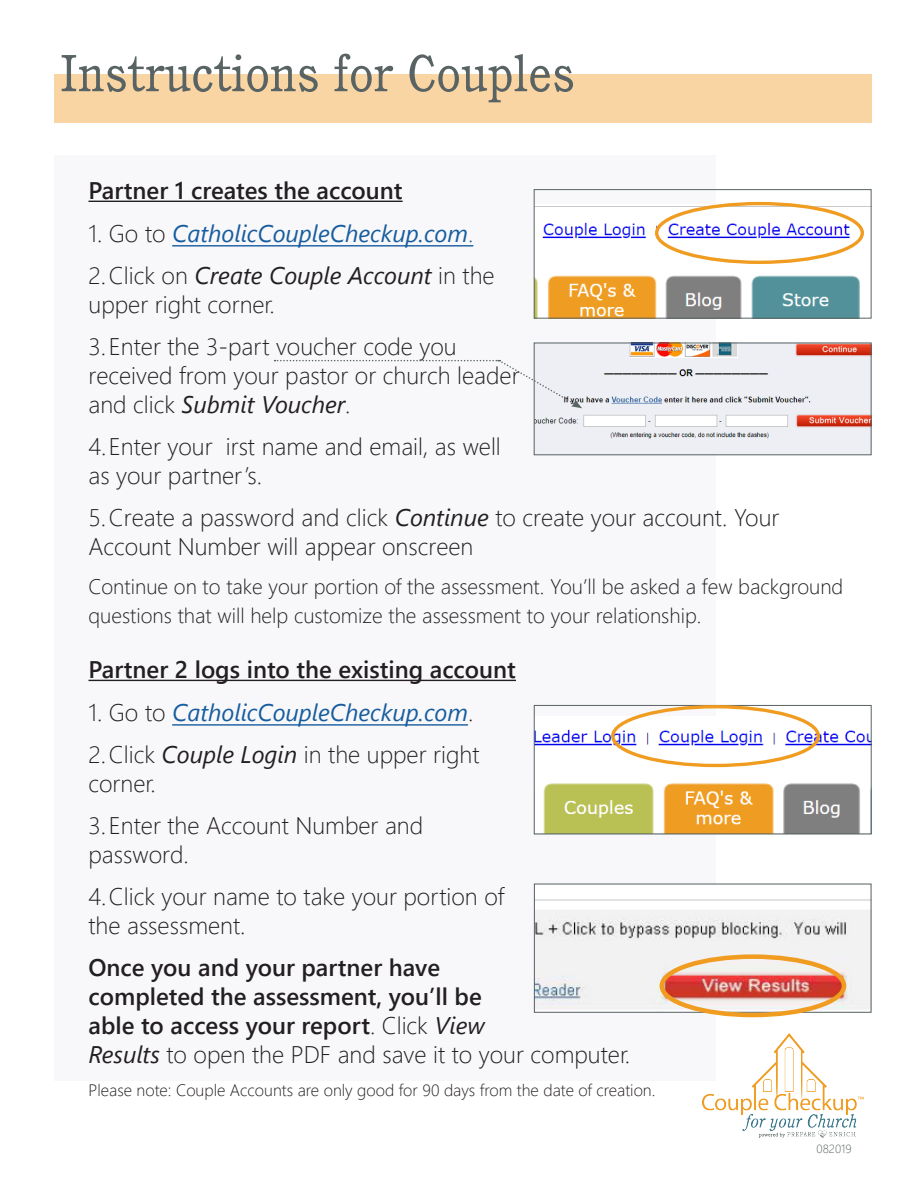
<style>
.page{position:relative;width:918px;height:1188px;background:#fff}
.page>*{position:absolute;margin:0;border:0;box-sizing:border-box;transform-origin:0 0}
.t1{font:50.7px "Cushing Std";letter-spacing:.01em;color:#596363}
.t2{font:300 24px/42.3px "Segoe UI";color:#231f20}
.t3{font:600 24px/28.8px "Segoe UI";color:#231f20}
.t4{font:italic 24px/42.3px "Segoe UI";color:#175d9e}
.t5{font:300 21px/28.8px "Segoe UI";color:#231f20}
.t6{font:300 16.5px "Segoe UI";color:#231f20}
.t7{font:300 12px "Segoe UI";color:#596363}
.s1{font-weight:300;font-style:normal;color:#231f20}
.s2{font-weight:300;font-style:normal}
.s3{color:#231f20}
.s4{font-weight:400;font-style:italic}
.s5{font-weight:400;font-style:italic;color:#175d9e}
.s6{font-weight:300}
</style>
<div class="page">
<div style="left:54px;top:156px;width:662px;height:925px;background:#f8f8fb"></div>
<div style="left:54px;top:75px;width:818px;height:48px;background:#f9d5a4"></div>
<hr style="left:88px;top:201px;width:315px;height:1px;background:#231f20">
<hr style="left:88px;top:680px;width:428px;height:1px;background:#231f20">
<img style="left:536px;top:204px;width:334px;height:113px">
<div style="left:534px;top:189px;width:338px;height:130px;border:1px solid #596363"></div>
<img style="left:536px;top:345px;width:334px;height:108px">
<div style="left:534px;top:343px;width:338px;height:112px;border:1px solid #596363"></div>
<img style="left:703px;top:1033px;width:161px;height:104px">
<img style="left:536px;top:899px;width:334px;height:112px">
<div style="left:534px;top:884px;width:338px;height:129px;border:1px solid #596363"></div>
<div style="left:660px;top:954px;width:186px;height:63px;border:4px solid #f09c21;border-radius:50%"></div>
<div style="left:655px;top:202px;width:209px;height:62px;border:3px solid #f09c21;border-radius:50%"></div>
<svg style="left:275px;top:360px;width:307px;height:48px"></svg>
<img style="left:536px;top:716px;width:334px;height:116px">
<div style="left:534px;top:705px;width:338px;height:129px;border:1px solid #596363"></div>
<div style="left:611px;top:705px;width:209px;height:62px;border:3px solid #f09c21;border-radius:50%"></div>
<hr style="left:172px;top:245px;width:301px;height:2px;background:#175d9e">
<hr style="left:172px;top:724px;width:296px;height:2px;background:#175d9e">
<p class="t1" style="left:60px;top:43px;width:516px">Instructions for Couples</p>
<p class="t3" style="left:88px;top:174px;width:316px">Partner 1 creates the account</p>
<p class="t4" style="left:88px;top:208px;width:408px"><span class="s1">1. Go to</span> CatholicCoupleCheckup.com<span class="s2">.<br></span><span class="s1">2.Click on</span> <span class="s3">Create Couple Account</span> <span class="s1">in the</span></p>
<p class="t2" style="left:89px;top:281px;width:370px">upper right corner.<br>3.Enter the 3-part voucher code you</p>
<p class="t2" style="left:89px;top:358px;width:433px;line-height:28.8px">received from your pastor or church leader and click <span class="s4">Submit Voucher</span>.</p>
<p class="t2" style="left:89px;top:430px;width:414px;line-height:28.8px">4.Enter your irst name and email, as well as your partner’s.</p>
<p class="t2" style="left:89px;top:501px;width:692px;line-height:28.8px">5.Create a password and click <span class="s4">Continue</span> to create your account. Your<br>Account Number will appear onscreen</p>
<p class="t5" style="left:88px;top:570px;width:756px">Continue on to take your portion of the assessment. You’ll be asked a few background questions that will help customize the assessment to your relationship.</p>
<p class="t3" style="left:88px;top:653px;width:429px">Partner 2 logs into the existing account</p>
<p class="t2" style="left:88px;top:689px;width:392px">1. Go to <span class="s5">CatholicCoupleCheckup.com</span>.<br>2.Click <span class="s4">Couple Login</span> in the upper right</p>
<p class="t2" style="left:89px;top:760px;width:336px">corner.<br>3.Enter the Account Number and</p>
<p class="t2" style="left:89px;top:831px;width:417px">password.<br>4.Click your name to take your portion of</p>
<p class="t2" style="left:89px;top:902px;width:159px">the assessment.</p>
<p class="t3" style="left:88px;top:951px;width:543px">Once you and your partner have<br>completed the assessment, you’ll be<br>able to access your report<span class="s6">. Click</span> <span class="s4">View<br>Results</span> <span class="s6">to open the PDF and save it to your computer.</span></p>
<p class="t6" style="left:88px;top:1075px;width:568px">Please note: Couple Accounts are only good for 90 days from the date of creation.</p>
<p class="t7" style="left:817px;top:1138px;width:37px">082019</p>
</div>
